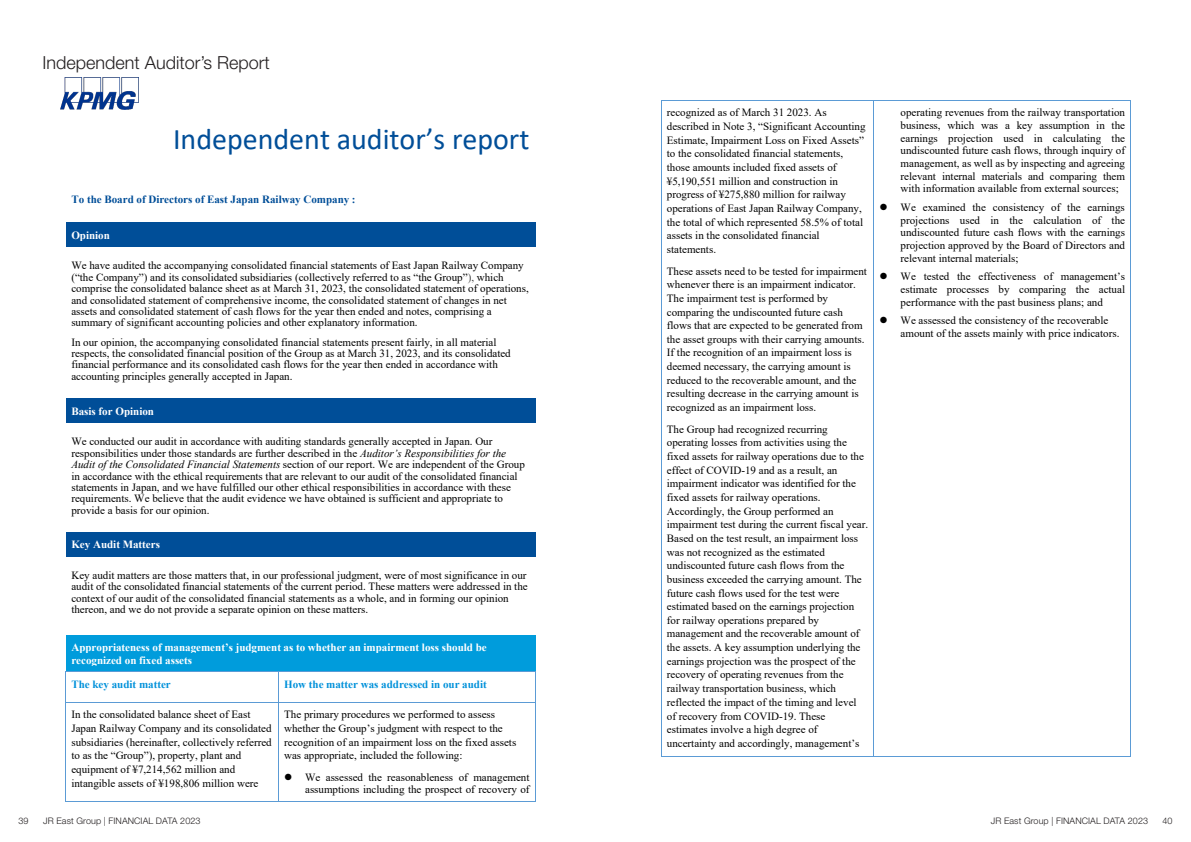
<style>
.page{position:relative;width:1191px;height:842px;background:#fff}
.page>*{position:absolute;margin:0;border:0;box-sizing:border-box;transform-origin:0 0}
.t1{font:30px "Calibri";color:#004e98}
.t2{font:300 18px "Helvetica Neue LT Std";color:#231f20}
.t3{font:11px/13.7px "Times New Roman";color:#000}
.t4{font:700 11px/12.7px "Times New Roman";color:#fff}
.t5{font:700 11px "Times New Roman";color:#0091da}
.t6{font:700 11px "Times New Roman";color:#004e98}
.t7{font:300 9px "Helvetica Neue LT Std";letter-spacing:.01em;color:#231f20}
.s1{color:#444}
.s2{font-style:italic}
</style>
<div class="page">
<hr style="left:661px;top:100px;width:212px;height:1px;background:#5b9bd5">
<hr style="left:874px;top:100px;width:256px;height:1px;background:#5b9bd5">
<hr style="left:661px;top:106px;width:1px;height:650px;background:#5b9bd5">
<hr style="left:661px;top:756px;width:212px;height:1px;background:#5b9bd5">
<hr style="left:873px;top:106px;width:1px;height:650px;background:#5b9bd5">
<hr style="left:874px;top:756px;width:256px;height:1px;background:#5b9bd5">
<hr style="left:1130px;top:106px;width:1px;height:650px;background:#5b9bd5">
<img style="left:60px;top:78px;width:78px;height:31px">
<div style="left:66px;top:222px;width:469px;height:25px;background:#004e98"></div>
<div style="left:66px;top:398px;width:469px;height:25px;background:#004e98"></div>
<div style="left:71px;top:538px;width:458px;height:12px;background:#004e98"></div>
<div style="left:66px;top:532px;width:469px;height:6px;background:#004e98"></div>
<div style="left:66px;top:550px;width:469px;height:6px;background:#004e98"></div>
<div style="left:71px;top:640px;width:458px;height:13px;background:#009cdc"></div>
<div style="left:71px;top:653px;width:458px;height:13px;background:#009cdc"></div>
<div style="left:66px;top:635px;width:469px;height:5px;background:#009cdc"></div>
<div style="left:66px;top:666px;width:469px;height:5px;background:#009cdc"></div>
<hr style="left:67px;top:671px;width:211px;height:1px;background:#5b9bd5">
<hr style="left:278px;top:671px;width:257px;height:1px;background:#5b9bd5">
<hr style="left:66px;top:702px;width:212px;height:1px;background:#5b9bd5">
<svg style="left:278px;top:672px;width:1px;height:36px"></svg>
<hr style="left:278px;top:702px;width:257px;height:1px;background:#5b9bd5">
<svg style="left:535px;top:671px;width:1px;height:37px"></svg>
<hr style="left:66px;top:708px;width:1px;height:94px;background:#5b9bd5">
<hr style="left:66px;top:802px;width:212px;height:1px;background:#5b9bd5">
<hr style="left:278px;top:708px;width:1px;height:94px;background:#5b9bd5">
<hr style="left:278px;top:802px;width:257px;height:1px;background:#5b9bd5">
<hr style="left:535px;top:708px;width:1px;height:94px;background:#5b9bd5">
<h2 class="t2" style="left:43px;top:51px;width:229px">Independent Auditor’s Report</h2>
<h1 class="t1" style="left:173px;top:118px;width:358px">Independent auditor’s report</h1>
<p class="t6" style="left:71px;top:191px;width:286px">To the Board of Directors of East Japan Railway Company :</p>
<p class="t4" style="left:71px;top:228px;width:40px">Opinion</p>
<p class="t3" style="left:71px;top:260px;width:459px;line-height:11.4px">We have audited the accompanying consolidated financial statements of East Japan Railway Company (“the Company”) and its consolidated subsidiaries (collectively referred to as “the Group”<span class="s1">),</span> which comprise the consolidated balance sheet as at March 31, 2023, the consolidated statement of operations, and consolidated statement of comprehensive income, the consolidated statement of changes in net assets and consolidated statement of cash flows for the year then ended and notes, comprising a summary of significant accounting policies and other explanatory information.</p>
<p class="t3" style="left:71px;top:336px;width:441px;line-height:11.5px">In our opinion, the accompanying consolidated financial statements present fairly, in all material respects, the consolidated financial position of the Group as at March 31, 2023, and its consolidated financial performance and its consolidated cash flows for the year then ended in accordance with accounting principles generally accepted in Japan.</p>
<p class="t4" style="left:71px;top:404px;width:84px">Basis for Opinion</p>
<p class="t3" style="left:71px;top:436px;width:455px;line-height:11.4px">We conducted our audit in accordance with auditing standards generally accepted in Japan. Our responsibilities under those standards are further described in the <span class="s2">Auditor’s Responsibilities for the Audit of the Consolidated Financial Statements</span> section of our report. We are independent of the Group in accordance with the ethical requirements that are relevant to our audit of the consolidated financial statements in Japan, and we have fulfilled our other ethical responsibilities in accordance with these requirements. We believe that the audit evidence we have obtained is sufficient and appropriate to provide a basis for our opinion.</p>
<p class="t4" style="left:71px;top:538px;width:90px">Key Audit Matters</p>
<p class="t3" style="left:71px;top:569px;width:458px;line-height:11.4px">Key audit matters are those matters that, in our professional judgment, were of most significance in our audit of the consolidated financial statements of the current period. These matters were addressed in the context of our audit of the consolidated financial statements as a whole, and in forming our opinion thereon, and we do not provide a separate opinion on these matters.</p>
<p class="t4" style="left:71px;top:640px;width:417px">Appropriateness of management’s judgment as to whether an impairment loss should be recognized on fixed assets</p>
<p class="t5" style="left:71px;top:676px;width:101px">The key audit matter</p>
<p class="t5" style="left:284px;top:676px;width:204px">How the matter was addressed in our audit</p>
<p class="t3" style="left:71px;top:707px;width:202px">In the consolidated balance sheet of East Japan Railway Company and its consolidated subsidiaries (hereinafter, collectively referred to as the “Group”), property, plant and equipment of ¥7,214,562 million and intangible assets of ¥198,806 million were</p>
<p class="t3" style="left:284px;top:707px;width:234px">The primary procedures we performed to assess whether the Group’s judgment with respect to the recognition of an impairment loss on the fixed assets was appropriate, included the following:</p>
<p class="t3" style="left:284px;top:771px;width:247px;line-height:12.5px;text-align:right">● We assessed the reasonableness of management assumptions including the prospect of recovery of</p>
<p class="t3" style="left:667px;top:105px;width:200px">recognized as of March 31 2023. As described in Note 3, “Significant Accounting Estimate, Impairment Loss on Fixed Assets” to the consolidated financial statements, those amounts included fixed assets of ¥5,190,551 million and construction in progress of ¥275,880 million for railway operations of East Japan Railway Company, the total of which represented 58.5% of total assets in the consolidated financial statements.</p>
<p class="t3" style="left:667px;top:264px;width:202px">These assets need to be tested for impairment whenever there is an impairment indicator.<br>The impairment test is performed by comparing the undiscounted future cash flows that are expected to be generated from the asset groups with their carrying amounts.<br>If the recognition of an impairment loss is deemed necessary, the carrying amount is reduced to the recoverable amount, and the resulting decrease in the carrying amount is recognized as an impairment loss.</p>
<p class="t3" style="left:667px;top:422px;width:203px">The Group had recognized recurring operating losses from activities using the fixed assets for railway operations due to the effect of COVID-19 and as a result, an impairment indicator was identified for the fixed assets for railway operations.<br>Accordingly, the Group performed an impairment test during the current fiscal year.<br>Based on the test result, an impairment loss was not recognized as the estimated undiscounted future cash flows from the business exceeded the carrying amount. The future cash flows used for the test were estimated based on the earnings projection for railway operations prepared by management and the recoverable amount of the assets. A key assumption underlying the earnings projection was the prospect of the recovery of operating revenues from the railway transportation business, which reflected the impact of the timing and level of recovery from COVID-19. These estimates involve a high degree of uncertainty and accordingly, management’s</p>
<p class="t3" style="left:900px;top:106px;width:226px;line-height:12.6px;text-align:justify">operating revenues from the railway transportation business, which was a key assumption in the earnings projection used in calculating the undiscounted future cash flows, through inquiry of management, as well as by inspecting and agreeing relevant internal materials and comparing them with information available from external sources;</p>
<p class="t3" style="left:900px;top:201px;width:226px;line-height:12.7px;text-align:justify;text-indent:-21px">● We examined the consistency of the earnings projections used in the calculation of the undiscounted future cash flows with the earnings projection approved by the Board of Directors and relevant internal materials;</p>
<p class="t3" style="left:900px;top:270px;width:226px;line-height:12.7px;text-align:justify;text-indent:-21px">● We tested the effectiveness of management’s estimate processes by comparing the actual performance with the past business plans; and</p>
<p class="t3" style="left:900px;top:314px;width:220px;line-height:12.7px;text-indent:-21px">● We assessed the consistency of the recoverable amount of the assets mainly with price indicators.</p>
<p class="t7" style="left:18px;top:815px;width:12px">39</p>
<p class="t7" style="left:43px;top:815px;width:159px">JR East Group | FINANCIAL DATA 2023</p>
<p class="t7" style="left:990px;top:815px;width:159px">JR East Group | FINANCIAL DATA 2023</p>
<p class="t7" style="left:1162px;top:815px;width:12px">40</p>
</div>
